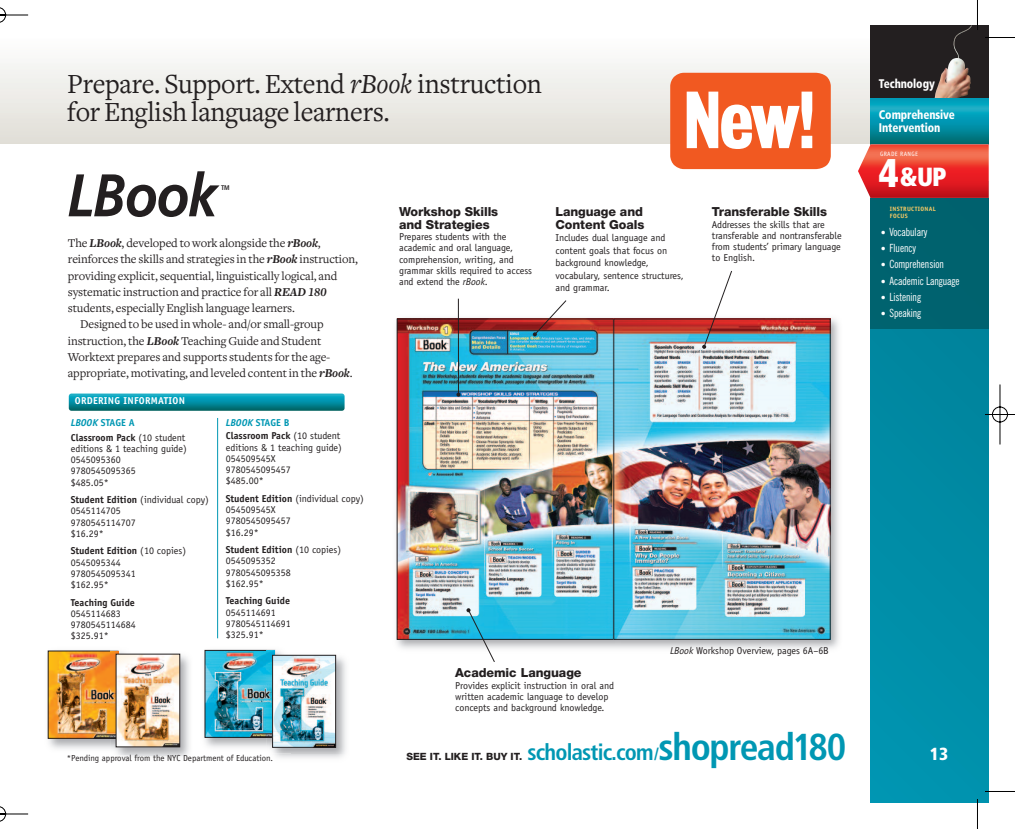
<style>
.page{position:relative;width:1015px;height:829px;background:#fff}
.page>*{position:absolute;margin:0;border:0;box-sizing:border-box;transform-origin:0 0}
.t1{font:73.62px "Bureau Grotesque Three Seven";color:#fff}
.t2{font:italic 700 60px "Frutiger";letter-spacing:-.025em;color:#231f20;scale:.9 1}
.t3{font:28.75px/27.5px "Freight Text";letter-spacing:-.01em;color:#231f20}
.t4{font:900 condensed 26.25px "Frutiger";color:#fff;scale:.95 1}
.t5{font:700 condensed 22.5px "Frutiger";letter-spacing:-.035em;color:#0097b3}
.t6{font:900 condensed 17.5px "Frutiger";color:#fff}
.t7{font:12.5px "Freight Text";letter-spacing:-.01em;color:#231f20}
.t8{font:800 12.5px/12.5px "Helvetica Neue";letter-spacing:-.005em;color:#231f20}
.t9{font:900 condensed 12.5px/12.5px "Frutiger";letter-spacing:-.01em;color:#fff;scale:.9 1}
.t10{font:condensed 11.25px "News Gothic BT";color:#fff;scale:.95 1}
.t11{font:10px/11.2px "Officina Sans";letter-spacing:-.005em;color:#231f20}
.t12{font:700 10px/13.8px "Officina Sans";color:#231f20}
.t13{font:700 10px/21.1px "Officina Sans";letter-spacing:.025em;color:#fff}
.t14{font:800 10px "Helvetica Neue";color:#231f20}
.t15{font:8.75px "Officina Sans";color:#231f20}
.t16{font:700 condensed 6.75px "Frutiger";color:#231f20}
.t17{font:700 6.25px/6.9px "Officina Sans";letter-spacing:.05em;color:#fecd64}
.t18{font:6.25px "Officina Sans";letter-spacing:.05em;color:#fff}
.s1{font-style:italic}
.s2{font-weight:700;font-style:italic}
.s3{font-family:"Freight Text Bold Italic SC"}
.s4{font-style:italic;color:#0097b3}
.s5{color:#0097b3}
.s6{font-weight:700}
.s7{font-weight:400}
.s8{font-size:17.5px}
.s9{font-size:37.5px}
.s10{font-size:40px}
.s11{font-family:"Frutiger";font-weight:900;font-size:10px}
</style>
<div class="page">
<img style="left:0;top:0;width:1014px;height:829px">
<h3 class="t3" style="left:67px;top:69px;width:476px">Prepare. Support.Extend <span class="s1">rBook</span> instruction forEnglish language learners.</h3>
<h2 class="t2" style="left:67px;top:171px;width:169px">LBook</h2>
<p class="t16" style="left:221px;top:185px;width:10px">TM</p>
<p class="t7" style="left:68px;top:235px;width:254px">The <span class="s2">LBook</span>, developed to work alongside the <span class="s2">rBook</span>,</p>
<p class="t7" style="left:68px;top:252px;width:291px">reinforces the skills and strategies in the <span class="s2">rBook</span> instruction,</p>
<p class="t7" style="left:68px;top:268px;width:271px">providing explicit, sequential, linguistically logical, and</p>
<p class="t7" style="left:68px;top:284px;width:260px">systematic instruction and practice for all <span class="s2">READ</span> <span class="s3">180</span></p>
<p class="t7" style="left:68px;top:300px;width:228px">students, especially English language learners.</p>
<p class="t7" style="left:80px;top:317px;width:245px">Designed to be used in whole- and/or small-group</p>
<p class="t7" style="left:68px;top:333px;width:255px">instruction, the <span class="s2">LBook</span> Teaching Guide and Student</p>
<p class="t7" style="left:68px;top:349px;width:264px">Worktext prepares and supports students for the age-</p>
<p class="t7" style="left:68px;top:365px;width:286px">appropriate, motivating, and leveled content in the <span class="s2">rBook</span>.</p>
<p class="t13" style="left:71px;top:391px;width:116px;text-indent:4px">ORDERING INFORMATION<br><span class="s4">LBOOK</span> <span class="s5">STAGE A</span></p>
<p class="t11" style="left:71px;top:432px;width:118px"><span class="s6">Classroom Pack</span> (10 student editions &amp; 1 teaching guide)<br>0545095360<br>9780545095365<br>$485.05*</p>
<p class="t11" style="left:71px;top:495px;width:140px"><span class="s6">Student Edition</span> (individual copy)<br>0545114705<br>9780545114707<br>$16.29*</p>
<p class="t11" style="left:71px;top:546px;width:117px"><span class="s6">Student Edition</span> (10 copies)<br>0545095344<br>9780545095341<br>$162.95*</p>
<p class="t12" style="left:71px;top:596px;width:66px">Teaching Guide</p>
<p class="t11" style="left:71px;top:609px;width:66px">0545114683<br>9780545114684 $325.91*</p>
<p class="t12" style="left:226px;top:416px;width:116px"><span class="s4">LBOOK</span> <span class="s5">STAGE B<br></span>Classroom Pack <span class="s7">(10 student</span></p>
<p class="t11" style="left:226px;top:442px;width:118px">editions &amp; 1 teaching guide)<br>054509545X<br>9780545095457<br>$485.00*</p>
<p class="t11" style="left:226px;top:493px;width:140px"><span class="s6">Student Edition</span> (individual copy)<br>054509545X<br>9780545095457<br>$16.29*</p>
<p class="t11" style="left:226px;top:545px;width:117px"><span class="s6">Student Edition</span> (10 copies)<br>0545095352<br>9780545095358<br>$162.95*</p>
<p class="t12" style="left:226px;top:595px;width:66px">Teaching Guide</p>
<p class="t11" style="left:226px;top:607px;width:66px">0545114691<br>9780545114691 $325.91*</p>
<p class="t8" style="left:399px;top:207px;width:101px">Workshop Skills and Strategies</p>
<p class="t11" style="left:399px;top:232px;width:135px">Prepares students with the academic and oral language, comprehension, writing, and grammar skills required to access and extend the <span class="s1">rBook</span>.</p>
<h1 class="t1" style="left:683px;top:92px;width:133px">New!</h1>
<p class="t8" style="left:555px;top:207px;width:90px">Language and<br>Content Goals</p>
<p class="t11" style="left:555px;top:232px;width:130px;line-height:12.5px">Includes dual language and content goals that focus on background knowledge, vocabulary, sentence structures, and grammar.</p>
<p class="t8" style="left:711px;top:207px;width:117px">Transferable Skills</p>
<p class="t11" style="left:711px;top:219px;width:131px">Addresses the skills that are transferable and nontransferable from students’ primary language to English.</p>
<p class="t11" style="left:670px;top:645px;width:160px"><span class="s1">LBook</span> Workshop Overview, pages 6A–6B</p>
<p class="t15" style="left:67px;top:754px;width:208px">*Pending approval from the NYC Department of Education.</p>
<p class="t8" style="left:455px;top:667px;width:128px">Academic Language</p>
<p class="t11" style="left:455px;top:680px;width:160px">Provides explicit instruction in oral and written academic language to develop concepts and background knowledge.</p>
<h3 class="t5" style="left:527px;top:743px;width:320px">scholastic.com<span class="s8">/</span><span class="s9">shopread180</span></h3>
<p class="t14" style="left:406px;top:753px;width:117px">SEE IT. LIKE IT. BUY IT.</p>
<p class="t9" style="left:878px;top:78px;width:64px">Technology</p>
<p class="t9" style="left:878px;top:110px;width:86px">Comprehensive<br>Intervention</p>
<p class="t18" style="left:880px;top:151px;width:39px">GRADE RANGE</p>
<h3 class="t4" style="left:878px;top:167px;width:73px"><span class="s10">4</span>&amp;UP</h3>
<p class="t17" style="left:889px;top:206px;width:47px">INSTRUCTIONAL<br>FOCUS</p>
<p class="t10" style="left:880px;top:228px;width:51px"><span class="s11">•</span> Vocabulary</p>
<p class="t10" style="left:880px;top:244px;width:39px"><span class="s11">•</span> Fluency</p>
<p class="t10" style="left:880px;top:260px;width:68px"><span class="s11">•</span> Comprehension</p>
<p class="t10" style="left:880px;top:276px;width:84px"><span class="s11">•</span> Academic Language</p>
<p class="t10" style="left:880px;top:293px;width:44px"><span class="s11">•</span> Listening</p>
<p class="t10" style="left:880px;top:309px;width:44px"><span class="s11">•</span> Speaking</p>
<h3 class="t6" style="left:929px;top:747px;width:20px">13</h3>
</div>
